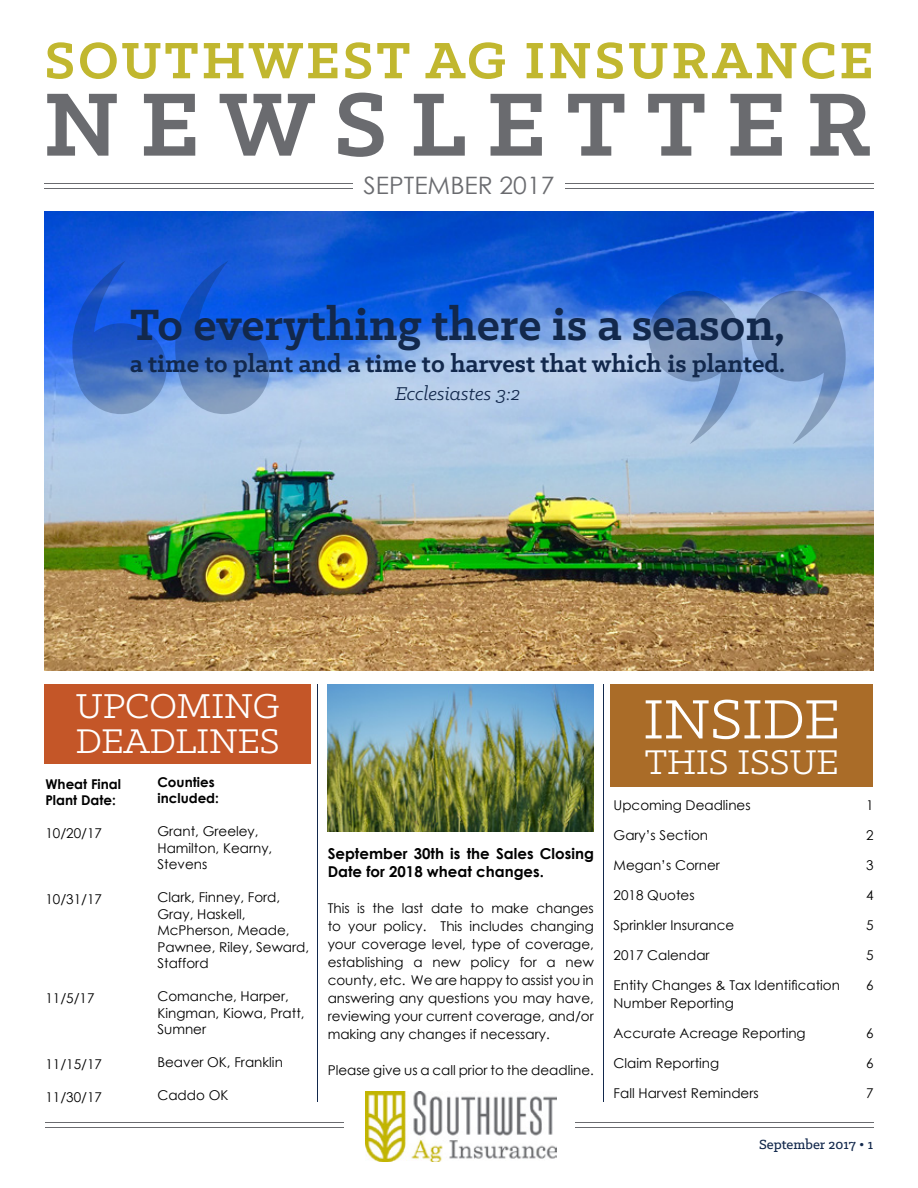
<style>
.page{position:relative;width:918px;height:1188px;background:#fff}
.page>*{position:absolute;margin:0;border:0;box-sizing:border-box;transform-origin:0 0}
.t1{font:700 101.55px "Klinic Slab";letter-spacing:.2em;color:#6a6b6f}
.t2{font:62.55px "Klinic Slab";color:#fff}
.t3{font:700 57.9px "Klinic Slab";letter-spacing:.05em;color:#c1b72f}
.t4{font:700 49.65px "Klinic Slab";color:#12284c}
.t5{font:39.15px "Klinic Slab";color:#fff}
.t6{font:38.85px "Klinic Slab";letter-spacing:-.005em;color:#fff}
.t7{font:700 26.85px "Klinic Slab";color:#12284c}
.t8{font:24px "Century Gothic";color:#6a6b6f}
.t9{font:italic 21px "Klinic Slab";color:#12284c}
.t10{font:700 15px/18px "Century Gothic";color:#000}
.t11{font:500 15px "Klinic Slab";color:#12284c}
.t12{font:13.5px/16.5px "Century Gothic";color:#000}
.t13{font:700 13.5px/16.5px "Century Gothic";color:#000}
</style>
<div class="page">
<div style="left:45px;top:684px;width:266px;height:80px;background:#c45628"></div>
<div style="left:610px;top:684px;width:263px;height:102px;background:#aa6c28"></div>
<hr style="left:317px;top:684px;width:1px;height:417px;background:#12284c">
<hr style="left:603px;top:684px;width:1px;height:417px;background:#12284c">
<img style="left:45px;top:212px;width:828px;height:459px">
<img style="left:328px;top:684px;width:266px;height:148px">
<hr style="left:45px;top:183px;width:308px;height:1px;background:#6a6b6f">
<hr style="left:45px;top:188px;width:308px;height:1px;background:#6a6b6f">
<hr style="left:565px;top:183px;width:308px;height:1px;background:#6a6b6f">
<hr style="left:565px;top:188px;width:308px;height:1px;background:#6a6b6f">
<img style="left:365px;top:1091px;width:192px;height:70px">
<hr style="left:45px;top:1122px;width:299px;height:1px;background:#6a6b6f">
<hr style="left:45px;top:1127px;width:299px;height:1px;background:#6a6b6f">
<hr style="left:575px;top:1122px;width:299px;height:1px;background:#6a6b6f">
<hr style="left:575px;top:1127px;width:299px;height:1px;background:#6a6b6f">
<svg style="left:71px;top:261px;width:198px;height:153px;background:#356cd2"></svg>
<svg style="left:649px;top:291px;width:198px;height:153px;background:#84a3d0"></svg>
<h3 class="t3" style="left:45px;top:22px;width:830px">SOUTHWEST AG INSURANCE</h3>
<h1 class="t1" style="left:43px;top:58px;width:831px">NEWSLETTER</h1>
<h3 class="t8" style="left:364px;top:169px;width:192px">SEPTEMBER 2017</h3>
<h3 class="t4" style="left:130px;top:292px;width:657px">To everything there is a season,</h3>
<h3 class="t7" style="left:130px;top:346px;width:656px">a time to plant and a time to harvest that which is planted.</h3>
<h3 class="t9" style="left:395px;top:381px;width:127px">Ecclesiastes 3:2</h3>
<h3 class="t5" style="left:76px;top:681px;width:205px">UPCOMING</h3>
<h3 class="t6" style="left:76px;top:717px;width:205px">DEADLINES</h3>
<p class="t13" style="left:45px;top:775px;width:77px">Wheat Final<br>Plant Date:</p>
<p class="t12" style="left:45px;top:825px;width:58px">10/20/17</p>
<p class="t12" style="left:45px;top:891px;width:58px">10/31/17</p>
<p class="t12" style="left:45px;top:990px;width:51px">11/5/17</p>
<p class="t12" style="left:45px;top:1056px;width:58px">11/15/17</p>
<p class="t12" style="left:45px;top:1089px;width:58px">11/30/17</p>
<p class="t13" style="left:157px;top:773px;width:63px">Counties included:</p>
<p class="t12" style="left:157px;top:823px;width:116px">Grant, Greeley,<br>Hamilton, Kearny,<br>Stevens</p>
<p class="t12" style="left:157px;top:889px;width:153px">Clark, Finney, Ford,<br>Gray, Haskell,<br>McPherson, Meade,<br>Pawnee, Riley, Seward,<br>Stafford</p>
<p class="t12" style="left:157px;top:988px;width:149px">Comanche, Harper,<br>Kingman, Kiowa, Pratt,<br>Sumner</p>
<p class="t12" style="left:157px;top:1054px;width:127px">Beaver OK, Franklin</p>
<p class="t12" style="left:157px;top:1087px;width:72px">Caddo OK</p>
<p class="t10" style="left:328px;top:844px;width:268px">September 30th is the Sales Closing<br>Date for 2018 wheat changes.</p>
<p class="t12" style="left:328px;top:899px;width:268px;line-height:18px;text-align:justify">This is the last date to make changes to your policy. This includes changing your coverage level, type of coverage, establishing a new policy for a new county, etc. We are happy to assist you in answering any questions you may have, reviewing your current coverage, and/or making any changes if necessary.</p>
<p class="t12" style="left:328px;top:1062px;width:268px">Please give us a call prior to the deadline.</p>
<h2 class="t2" style="left:643px;top:679px;width:198px">INSIDE</h2>
<h3 class="t6" style="left:645px;top:738px;width:196px">THIS ISSUE</h3>
<p class="t12" style="left:614px;top:797px;width:138px">Upcoming Deadlines</p>
<p class="t12" style="left:614px;top:827px;width:96px">Gary’s Section</p>
<p class="t12" style="left:614px;top:857px;width:108px">Megan’s Corner</p>
<p class="t12" style="left:614px;top:887px;width:83px">2018 Quotes</p>
<p class="t12" style="left:614px;top:917px;width:122px">Sprinkler Insurance</p>
<p class="t12" style="left:614px;top:947px;width:98px">2017 Calendar</p>
<p class="t12" style="left:614px;top:976px;width:228px;line-height:18px">Entity Changes &amp; Tax Identification<br>Number Reporting</p>
<p class="t12" style="left:614px;top:1025px;width:194px">Accurate Acreage Reporting</p>
<p class="t12" style="left:614px;top:1055px;width:107px">Claim Reporting</p>
<p class="t12" style="left:614px;top:1085px;width:147px">Fall Harvest Reminders</p>
<p class="t12" style="left:866px;top:797px;width:9px">1</p>
<p class="t12" style="left:866px;top:827px;width:9px">2</p>
<p class="t12" style="left:866px;top:857px;width:9px">3</p>
<p class="t12" style="left:866px;top:887px;width:9px">4</p>
<p class="t12" style="left:866px;top:917px;width:9px">5</p>
<p class="t12" style="left:866px;top:947px;width:9px">5</p>
<p class="t12" style="left:866px;top:977px;width:9px">6</p>
<p class="t12" style="left:866px;top:1025px;width:9px">6</p>
<p class="t12" style="left:866px;top:1055px;width:9px">6</p>
<p class="t12" style="left:866px;top:1085px;width:9px">7</p>
<p class="t11" style="left:759px;top:1135px;width:115px">September 2017 • 1</p>
</div>
